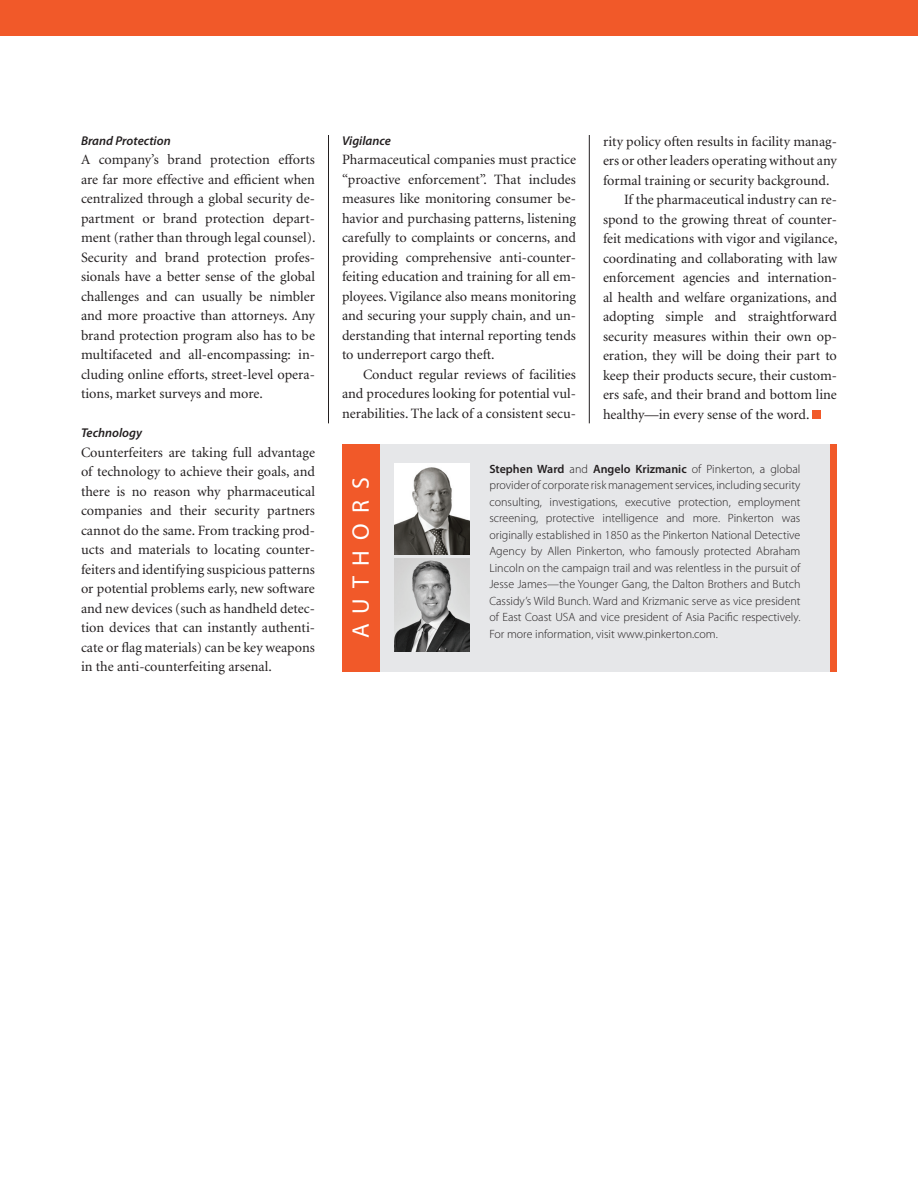
<style>
.page{position:relative;width:918px;height:1188px;background:#fff}
.page>*{position:absolute;margin:0;border:0;box-sizing:border-box;transform-origin:0 0}
.text{font:24px "Myriad Pro";letter-spacing:.43em;color:#fff}
.no_indent{font:14.25px/19.5px "Minion";color:#231f20;text-align:justify}
.text-2{font:14.25px/19.5px "Minion";color:#231f20;text-align:justify}
.t1{font:italic 600 12.75px "Myriad Pro";color:#231f20}
.author_box{font:300 12px/16.5px "Myriad Pro";color:#231f20;text-align:justify}
.s1{font-weight:600}
</style>
<div class="page">
<div style="left:0;top:0;width:918px;height:36px;background:#f15929"></div>
<div style="left:812px;top:410px;width:9px;height:9px;background:#f15929"></div>
<div style="left:342px;top:444px;width:495px;height:228px;background:#e6e7e9"></div>
<img style="left:394px;top:559px;width:76px;height:92px">
<img style="left:394px;top:464px;width:76px;height:90px">
<div style="left:342px;top:444px;width:37px;height:228px;background:#f15929"></div>
<div style="left:830px;top:444px;width:7px;height:228px;background:#f15929"></div>
<hr style="left:328px;top:135px;width:1px;height:288px;background:#231f20">
<hr style="left:589px;top:135px;width:1px;height:288px;background:#231f20">
<p class="t1" style="left:81px;top:133px;width:91px">Brand Protection</p>
<p class="no_indent" style="left:81px;top:150px;width:236px">A company’s brand protection efforts are far more effective and efficient when centralized through a global security de&shy;partment or brand protection depart&shy;ment (rather than through legal counsel).<br>Security and brand protection profes&shy;sionals have a better sense of the global challenges and can usually be nimbler and more proactive than attorneys. Any brand protection program also has to be multifaceted and all-encompassing: in&shy;cluding online efforts, street-level opera&shy;tions, market surveys and more.</p>
<p class="t1" style="left:81px;top:426px;width:63px">Technology</p>
<p class="no_indent" style="left:81px;top:443px;width:236px">Counterfeiters are taking full advantage of technology to achieve their goals, and there is no reason why pharmaceutical companies and their security partners cannot do the same. From tracking prod&shy;ucts and materials to locating counter&shy;feiters and identifying suspicious patterns or potential problems early, new software and new devices (such as handheld detec&shy;tion devices that can instantly authenti&shy;cate or flag materials) can be key weapons in the anti-counterfeiting arsenal.</p>
<p class="t1" style="left:342px;top:133px;width:50px">Vigilance</p>
<p class="no_indent" style="left:342px;top:150px;width:236px">Pharmaceutical companies must practice “proactive enforcement”. That includes measures like monitoring consumer be&shy;havior and purchasing patterns, listening carefully to complaints or concerns, and providing comprehensive anti-counter&shy;feiting education and training for all em&shy;ployees. Vigilance also means monitoring and securing your supply chain, and un&shy;derstanding that internal reporting tends to underreport cargo theft.</p>
<p class="text-2" style="left:342px;top:365px;width:236px;text-indent:21px">Conduct regular reviews of facilities and procedures looking for potential vul&shy;nerabilities. The lack of a consistent secu-</p>
<p class="text-2" style="left:603px;top:132px;width:236px">rity policy often results in facility manag&shy;ers or other leaders operating without any formal training or security background.</p>
<p class="text-2" style="left:603px;top:190px;width:236px;text-indent:21px">If the pharmaceutical industry can re&shy;spond to the growing threat of counter&shy;feit medications with vigor and vigilance, coordinating and collaborating with law enforcement agencies and internation&shy;al health and welfare organizations, and adopting simple and straightforward security measures within their own op&shy;eration, they will be doing their part to keep their products secure, their custom&shy;ers safe, and their brand and bottom line healthy—in every sense of the word.</p>
<p class="text" style="left:348px;top:638px;width:162px;rotate:-90deg">AUTHORS</p>
<p class="author_box" style="left:489px;top:461px;width:313px"><span class="s1">Stephen Ward</span> and <span class="s1">Angelo Krizmanic</span> of Pinkerton, a global provider of corporate risk management services, including security consulting, investigations, executive protection, employment screening, protective intelligence and more. Pinkerton was originally established in 1850 as the Pinkerton National Detective Agency by Allen Pinkerton, who famously protected Abraham Lincoln on the campaign trail and was relentless in the pursuit of Jesse James—the Younger Gang, the Dalton Brothers and Butch Cassidy’s Wild Bunch. Ward and Krizmanic serve as vice president of East Coast USA and vice president of Asia Pacific respectively.</p>
<p class="author_box" style="left:489px;top:626px;width:230px">For more information, visit www.pinkerton.com.</p>
</div>
